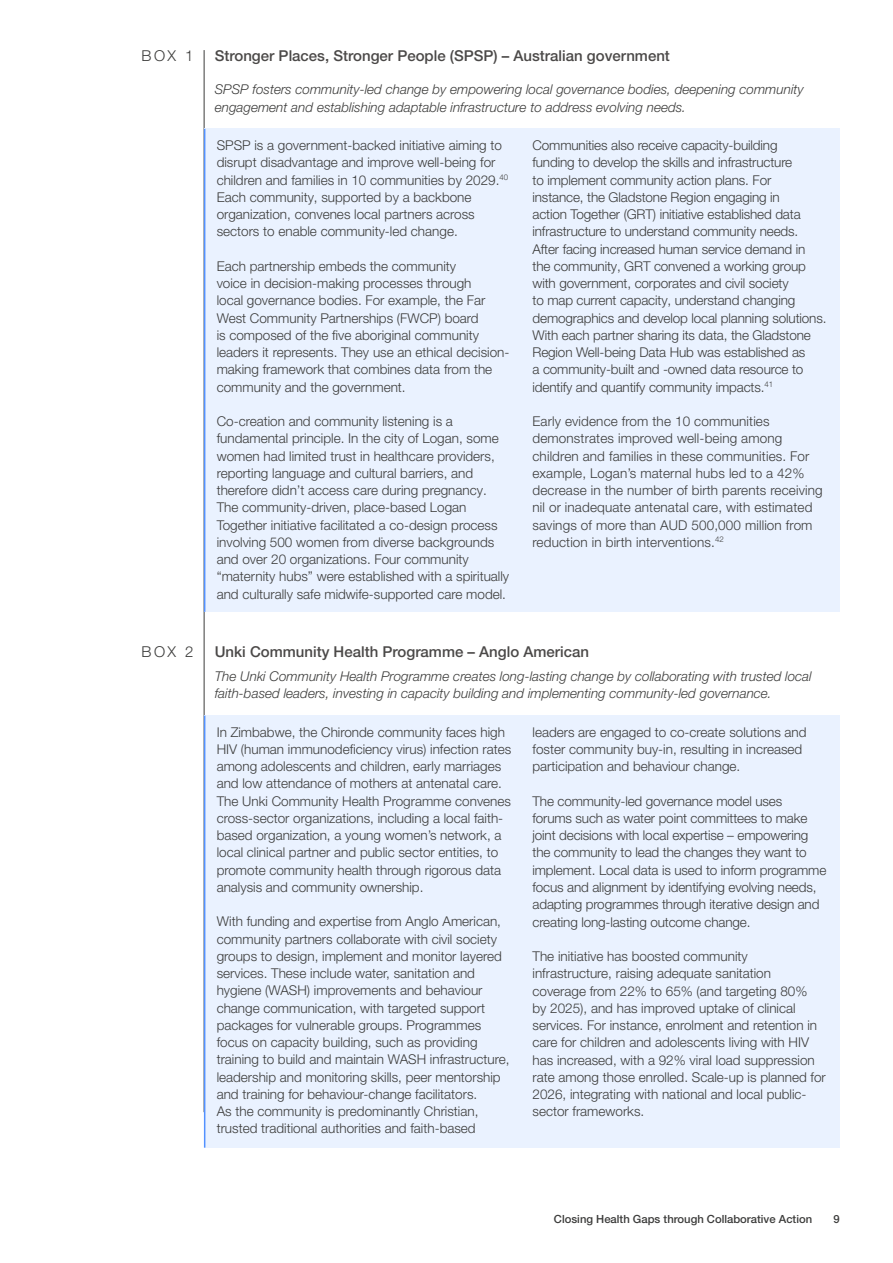
<style>
.page{position:relative;width:893px;height:1263px;background:#fff}
.page>*{position:absolute;margin:0;border:0;box-sizing:border-box;transform-origin:0 0}
.t1{font:500 15px "Helvetica Neue LT Pro";color:#4b4948}
.t2{font:300 15px "Helvetica Neue LT Pro";letter-spacing:.16em;color:#3c3c3b}
.t3{font:300 13.5px/17.2px "Helvetica Neue LT Pro";color:#3c3c3b}
.t4{font:italic 300 13.5px/17.2px "Helvetica Neue LT Pro";color:#3c3c3b}
.t5{font:500 11.25px "Helvetica Neue LT Pro";color:#3c3c3b}
</style>
<div class="page">
<hr style="left:204px;top:50px;width:1px;height:1062px;background:#3c3c3b">
<div style="left:204px;top:129px;width:636px;height:483px;background:#eaf2ff"></div>
<div style="left:204px;top:715px;width:636px;height:433px;background:#eaf2ff"></div>
<hr style="left:204px;top:129px;width:1px;height:483px;background:#5291ff">
<hr style="left:204px;top:716px;width:1px;height:432px;background:#5291ff">
<p class="t2" style="left:142px;top:46px;width:53px">BOX 1</p>
<p class="t2" style="left:142px;top:642px;width:53px">BOX 2</p>
<p class="t1" style="left:215px;top:46px;width:457px">Stronger Places, Stronger People (SPSP) – Australian government</p>
<p class="t4" style="left:215px;top:81px;width:590px">SPSP fosters community-led change by empowering local governance bodies, deepening community engagement and establishing adaptable infrastructure to address evolving needs.</p>
<p class="t3" style="left:217px;top:136px;width:293px">SPSP is a government-backed initiative aiming to disrupt disadvantage and improve well-being for children and families in 10 communities by 2029.<sup>40<br></sup>Each community, supported by a backbone organization, convenes local partners across sectors to enable community-led change.</p>
<p class="t3" style="left:217px;top:257px;width:294px">Each partnership embeds the community<br>voice in decision-making processes through<br>local governance bodies. For example, the Far West Community Partnerships (FWCP) board<br>is composed of the five aboriginal community leaders it represents. They use an ethical decision&shy;making framework that combines data from the community and the government.</p>
<p class="t3" style="left:217px;top:412px;width:294px">Co-creation and community listening is a fundamental principle. In the city of Logan, some women had limited trust in healthcare providers, reporting language and cultural barriers, and therefore didn’t access care during pregnancy.<br>The community-driven, place-based Logan Together initiative facilitated a co-design process involving 500 women from diverse backgrounds and over 20 organizations. Four community “maternity hubs” were established with a spiritually and culturally safe midwife-supported care model.</p>
<p class="t3" style="left:532px;top:136px;width:295px">Communities also receive capacity-building<br>funding to develop the skills and infrastructure<br>to implement community action plans. For<br>instance, the Gladstone Region engaging in<br>action Together (GRT) initiative established data infrastructure to understand community needs.<br>After facing increased human service demand in the community, GRT convened a working group with government, corporates and civil society<br>to map current capacity, understand changing demographics and develop local planning solutions.<br>With each partner sharing its data, the Gladstone Region Well-being Data Hub was established as<br>a community-built and -owned data resource to identify and quantify community impacts.<sup>41</sup></p>
<p class="t3" style="left:532px;top:412px;width:292px">Early evidence from the 10 communities demonstrates improved well-being among children and families in these communities. For example, Logan’s maternal hubs led to a 42% decrease in the number of birth parents receiving nil or inadequate antenatal care, with estimated savings of more than AUD 500,000 million from reduction in birth interventions.<sup>42</sup></p>
<p class="t1" style="left:215px;top:643px;width:376px">Unki Community Health Programme – Anglo American</p>
<p class="t4" style="left:215px;top:667px;width:598px">The Unki Community Health Programme creates long-lasting change by collaborating with trusted local faith-based leaders, investing in capacity building and implementing community-led governance.</p>
<p class="t3" style="left:217px;top:723px;width:296px">In Zimbabwe, the Chironde community faces high HIV (human immunodeficiency virus) infection rates among adolescents and children, early marriages and low attendance of mothers at antenatal care.<br>The Unki Community Health Programme convenes cross-sector organizations, including a local faith&shy;based organization, a young women’s network, a local clinical partner and public sector entities, to promote community health through rigorous data analysis and community ownership.</p>
<p class="t3" style="left:217px;top:913px;width:294px">With funding and expertise from Anglo American, community partners collaborate with civil society groups to design, implement and monitor layered services. These include water, sanitation and hygiene (WASH) improvements and behaviour change communication, with targeted support packages for vulnerable groups. Programmes focus on capacity building, such as providing training to build and maintain WASH infrastructure, leadership and monitoring skills, peer mentorship and training for behaviour-change facilitators.<br>As the community is predominantly Christian, trusted traditional authorities and faith-based</p>
<p class="t3" style="left:532px;top:723px;width:276px">leaders are engaged to co-create solutions and foster community buy-in, resulting in increased participation and behaviour change.</p>
<p class="t3" style="left:532px;top:792px;width:295px">The community-led governance model uses<br>forums such as water point committees to make joint decisions with local expertise – empowering the community to lead the changes they want to implement. Local data is used to inform programme focus and alignment by identifying evolving needs, adapting programmes through iterative design and creating long-lasting outcome change.</p>
<p class="t3" style="left:532px;top:947px;width:295px">The initiative has boosted community infrastructure, raising adequate sanitation coverage from 22% to 65% (and targeting 80%<br>by 2025), and has improved uptake of clinical services. For instance, enrolment and retention in care for children and adolescents living with HIV has increased, with a 92% viral load suppression rate among those enrolled. Scale-up is planned for 2026, integrating with national and local public&shy;sector frameworks.</p>
<p class="t5" style="left:554px;top:1212px;width:260px">Closing Health Gaps through Collaborative Action</p>
<p class="t5" style="left:834px;top:1212px;width:8px">9</p>
</div>
